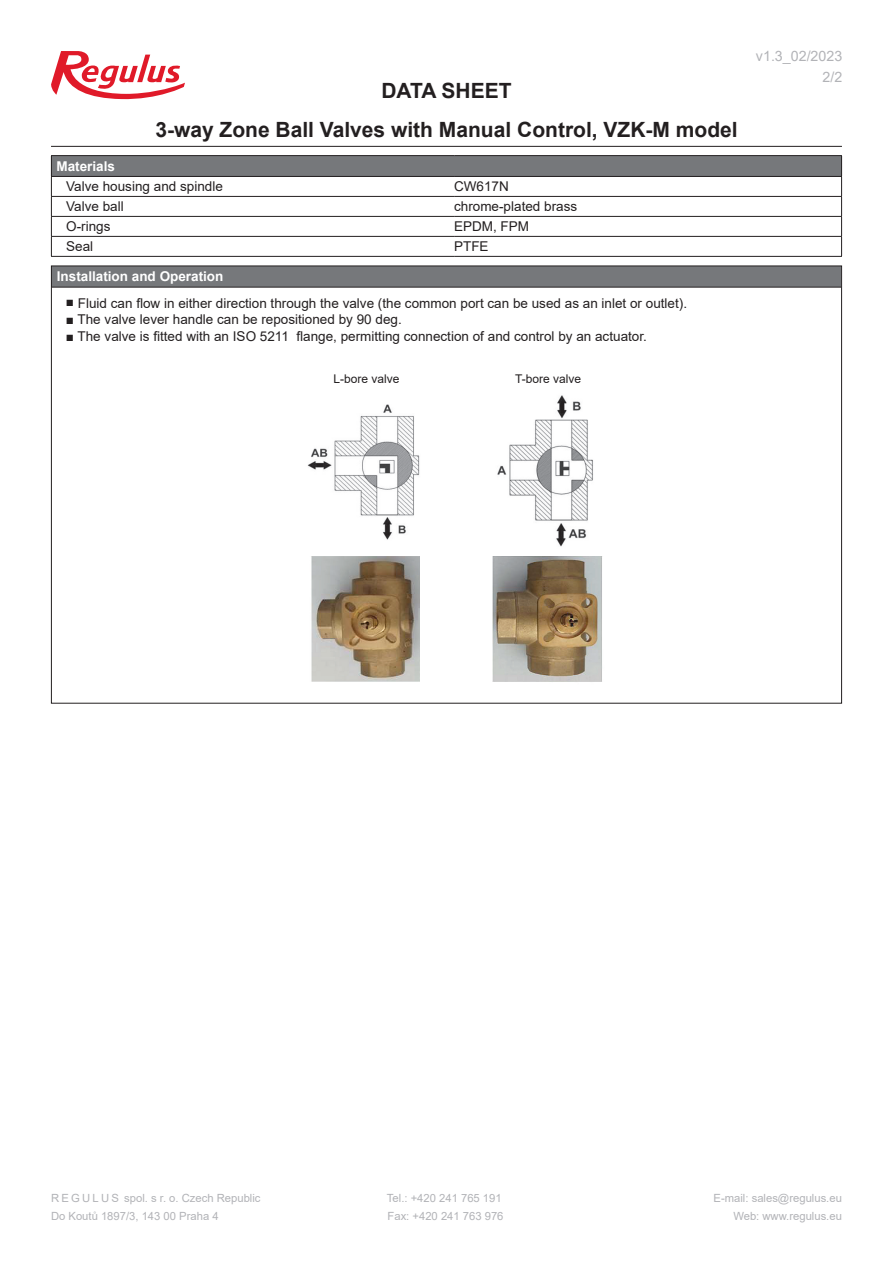
<style>
.page{position:relative;width:893px;height:1263px;background:#fff}
.page>*{position:absolute;margin:0;border:0;box-sizing:border-box;transform-origin:0 0}
.t1{font:700 21px/39.3px "Arial";color:#231f20;text-align:center}
.t2{font:14.25px/21px "Arial";color:#b2b3b7;text-align:right}
.t3{font:13.5px "Arial";color:#231f20}
.t4{font:700 13.5px "Arial";color:#fff}
.t5{font:12px "Arial";color:#231f20}
.t6{font:11.25px "Arial";color:#b2b3b7}
</style>
<div class="page">
<svg style="left:51px;top:51px;width:134px;height:48px"></svg>
<hr style="left:51px;top:146px;width:791px;height:1px;background:#231f20">
<div style="left:51px;top:156px;width:791px;height:20px;background:#76787b"></div>
<hr style="left:51px;top:155px;width:403px;height:1px;background:#231f20">
<hr style="left:454px;top:155px;width:388px;height:1px;background:#231f20">
<hr style="left:51px;top:176px;width:403px;height:1px;background:#231f20">
<hr style="left:454px;top:176px;width:388px;height:1px;background:#231f20">
<hr style="left:51px;top:196px;width:403px;height:1px;background:#231f20">
<hr style="left:454px;top:196px;width:388px;height:1px;background:#231f20">
<hr style="left:51px;top:216px;width:403px;height:1px;background:#231f20">
<hr style="left:454px;top:216px;width:388px;height:1px;background:#231f20">
<hr style="left:51px;top:236px;width:403px;height:1px;background:#231f20">
<svg style="left:51px;top:156px;width:1px;height:100px"></svg>
<hr style="left:454px;top:236px;width:388px;height:1px;background:#231f20">
<svg style="left:841px;top:156px;width:1px;height:100px"></svg>
<hr style="left:51px;top:256px;width:403px;height:1px;background:#231f20">
<hr style="left:454px;top:256px;width:388px;height:1px;background:#231f20">
<div style="left:52px;top:266px;width:789px;height:21px;background:#76787b"></div>
<hr style="left:52px;top:287px;width:789px;height:1px;background:#231f20">
<img style="left:307px;top:395px;width:286px;height:152px">
<img style="left:311px;top:556px;width:291px;height:126px">
<h1 class="t1" style="left:155px;top:71px;width:584px">DATA SHEET<br>3-way Zone Ball Valves with Manual Control, VZK-M model</h1>
<p class="t4" style="left:57px;top:157px;width:60px">Materials</p>
<p class="t3" style="left:66px;top:177px;width:158px">Valve housing and spindle</p>
<p class="t3" style="left:454px;top:177px;width:56px">CW617N</p>
<p class="t3" style="left:66px;top:197px;width:59px">Valve ball</p>
<p class="t3" style="left:454px;top:197px;width:125px">chrome-plated brass</p>
<p class="t3" style="left:66px;top:217px;width:46px">O-rings</p>
<p class="t3" style="left:454px;top:217px;width:77px">EPDM, FPM</p>
<p class="t3" style="left:66px;top:237px;width:29px">Seal</p>
<p class="t3" style="left:454px;top:237px;width:36px">PTFE</p>
<p class="t4" style="left:57px;top:267px;width:168px">Installation and Operation</p>
<p class="t3" style="left:66px;top:293px;width:623px">■ Fluid can flow in either direction through the valve (the common port can be used as an inlet or outlet).</p>
<p class="t3" style="left:66px;top:310px;width:337px">■ The valve lever handle can be repositioned by 90 deg.</p>
<p class="t3" style="left:66px;top:326px;width:582px">■ The valve is fitted with an ISO 5211 flange, permitting connection of and control by an actuator.</p>
<p class="t5" style="left:334px;top:370px;width:68px">L-bore valve</p>
<p class="t5" style="left:515px;top:370px;width:68px">T-bore valve</p>
<p class="t2" style="left:756px;top:46px;width:88px">v1.3_02/2023<br>2/2</p>
<p class="t6" style="left:51px;top:1190px;width:211px">R E G U L U S spol. s r. o. Czech Republic</p>
<p class="t6" style="left:387px;top:1190px;width:116px">Tel.: +420 241 765 191</p>
<p class="t6" style="left:714px;top:1190px;width:130px">E-mail: sales@regulus.eu</p>
<p class="t6" style="left:51px;top:1209px;width:169px">Do Koutů 1897/3, 143 00 Praha 4</p>
<p class="t6" style="left:388px;top:1209px;width:118px">Fax: +420 241 763 976</p>
<p class="t6" style="left:733px;top:1209px;width:110px">Web: www.regulus.eu</p>
</div>
